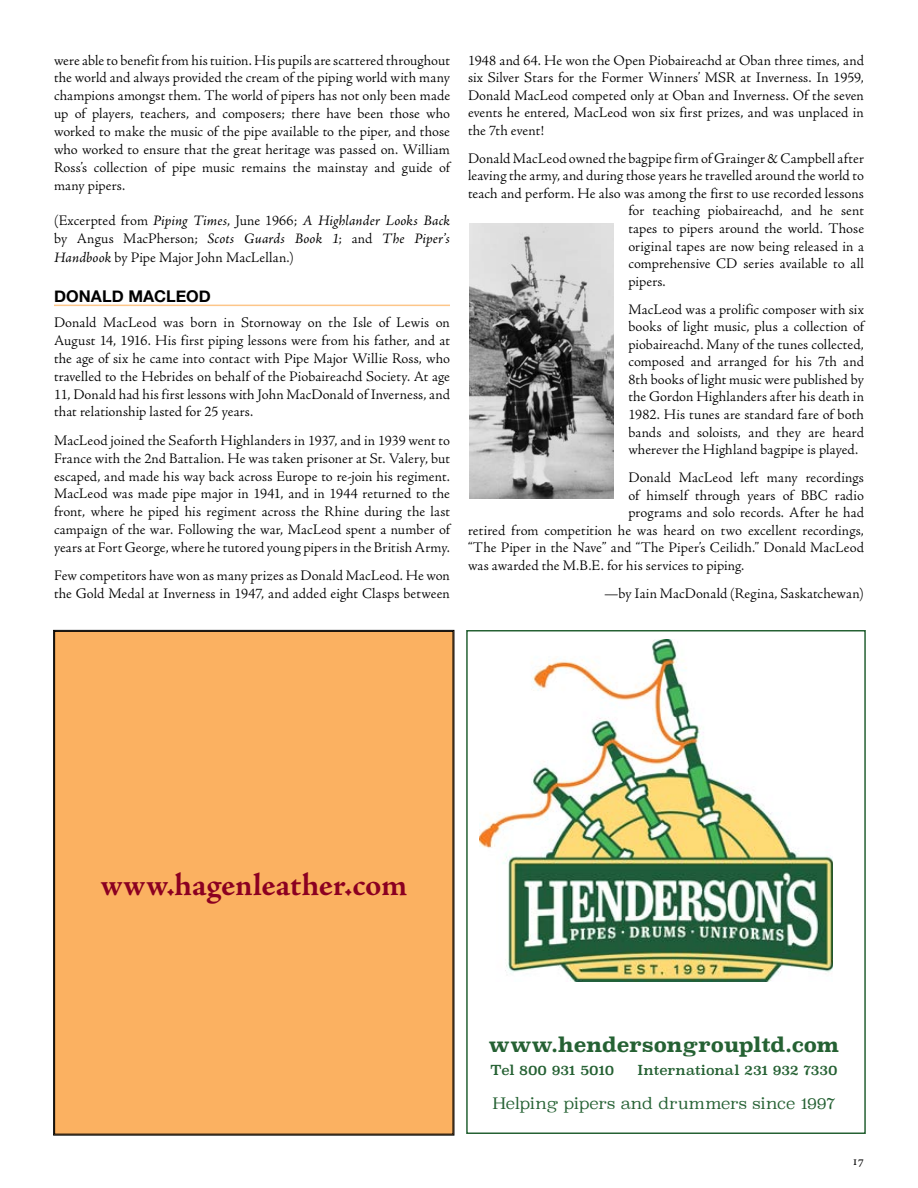
<style>
.page{position:relative;width:918px;height:1188px;background:#fff}
.page>*{position:absolute;margin:0;border:0;box-sizing:border-box;transform-origin:0 0}
.t1{font:700 33px "Adobe Jenson Pro";letter-spacing:-.005em;color:#8b0021}
.t2{font:700 20.25px "Superclarendon";letter-spacing:-.015em;color:#256133}
.t3{font:700 16.2px "Helvetica Neue";letter-spacing:.005em;color:#000}
.t4{font:300 15.75px "Superclarendon";letter-spacing:-.01em;color:#256133}
.t5{font:300 14.7px/17.9px "Adobe Jenson Pro";letter-spacing:.01em;color:#000;text-align:justify}
.t6{font:italic 14.7px/17.9px "Adobe Jenson Pro";letter-spacing:.01em;color:#000}
.t7{font:13.5px "Superclarendon";letter-spacing:-.01em;color:#256133}
.t8{font:13.5px "Adobe Jenson Pro";color:#000}
.s1{font-weight:300;font-style:normal}
.s2{font-weight:400;font-style:italic}
</style>
<div class="page">
<hr style="left:54px;top:305px;width:396px;height:1px;background:#fdc689">
<img style="left:470px;top:223px;width:143px;height:276px">
<img style="left:480px;top:640px;width:353px;height:342px">
<div style="left:466px;top:630px;width:400px;height:504px;border:2px solid #256133"></div>
<div style="left:53px;top:630px;width:402px;height:506px;background:#fbb161"></div>
<p class="t5" style="left:54px;top:51px;width:398px">were able to benefit from his tuition. His pupils are scattered throughout the world and always provided the cream of the piping world with many champions amongst them. The world of pipers has not only been made up of players, teachers, and composers; there have been those who worked to make the music of the pipe available to the piper, and those who worked to ensure that the great heritage was passed on. William Ross’s collection of pipe music remains the mainstay and guide of many pipers.</p>
<p class="t6" style="left:54px;top:212px;width:398px"><span class="s1">(Excerpted from</span> Piping Times<span class="s1">, June 1966;</span> A Highlander Looks Back <span class="s1">by Angus MacPherson;</span> Scots Guards Book 1<span class="s1">; and</span> The Piper’s</p>
<p class="t5" style="left:54px;top:249px;width:241px"><span class="s2">Handbook</span> by Pipe Major John MacLellan.)</p>
<p class="t3" style="left:54px;top:284px;width:158px">DONALD MACLEOD</p>
<p class="t5" style="left:54px;top:314px;width:397px">Donald MacLeod was born in Stornoway on the Isle of Lewis on August 14, 1916. His first piping lessons were from his father, and at the age of six he came into contact with Pipe Major Willie Ross, who travelled to the Hebrides on behalf of the Piobaireachd Society. At age 11, Donald had his first lessons with John MacDonald of Inverness, and that relationship lasted for 25 years.</p>
<p class="t5" style="left:54px;top:432px;width:398px">MacLeod joined the Seaforth Highlanders in 1937, and in 1939 went to France with the 2nd Battalion. He was taken prisoner at St. Valery, but escaped, and made his way back across Europe to re-join his regiment.<br>MacLeod was made pipe major in 1941, and in 1944 returned to the front, where he piped his regiment across the Rhine during the last campaign of the war. Following the war, MacLeod spent a number of years at Fort George, where he tutored young pipers in the British Army.</p>
<p class="t5" style="left:54px;top:567px;width:397px">Few competitors have won as many prizes as Donald MacLeod. He won the Gold Medal at Inverness in 1947, and added eight Clasps between</p>
<p class="t5" style="left:468px;top:51px;width:397px">1948 and 64. He won the Open Piobaireachd at Oban three times, and six Silver Stars for the Former Winners’ MSR at Inverness. In 1959, Donald MacLeod competed only at Oban and Inverness. Of the seven events he entered, MacLeod won six first prizes, and was unplaced in the 7th event!</p>
<p class="t5" style="left:468px;top:150px;width:397px">Donald MacLeod owned the bagpipe firm of Grainger &amp; Campbell after</p>
<p class="t5" style="left:468px;top:167px;width:397px">leaving the army, and during those years he travelled around the world to</p>
<p class="t5" style="left:468px;top:185px;width:397px">teach and perform. He also was among the first to use recorded lessons</p>
<p class="t5" style="left:628px;top:202px;width:237px">for teaching piobaireachd, and he sent</p>
<p class="t5" style="left:628px;top:220px;width:237px">tapes to pipers around the world. Those</p>
<p class="t5" style="left:628px;top:237px;width:237px">original tapes are now being released in a</p>
<p class="t5" style="left:628px;top:255px;width:237px">comprehensive CD series available to all</p>
<p class="t5" style="left:628px;top:272px;width:39px">pipers.</p>
<p class="t5" style="left:628px;top:301px;width:237px">MacLeod was a prolific composer with six books of light music, plus a collection of piobaireachd. Many of the tunes collected, composed and arranged for his 7th and 8th books of light music were published by the Gordon Highlanders after his death in 1982. His tunes are standard fare of both bands and soloists, and they are heard wherever the Highland bagpipe is played.</p>
<p class="t5" style="left:628px;top:469px;width:237px">Donald MacLeod left many recordings</p>
<p class="t5" style="left:628px;top:487px;width:237px">of himself through years of BBC radio</p>
<p class="t5" style="left:628px;top:504px;width:237px">programs and solo records. After he had</p>
<p class="t5" style="left:468px;top:522px;width:397px">retired from competition he was heard on two excellent recordings,</p>
<p class="t5" style="left:468px;top:539px;width:398px">“The Piper in the Nave” and “The Piper’s Ceilidh.” Donald MacLeod</p>
<p class="t5" style="left:468px;top:557px;width:278px">was awarded the M.B.E. for his services to piping.</p>
<p class="t5" style="left:604px;top:585px;width:261px">—by Iain MacDonald (Regina, Saskatchewan)</p>
<h1 class="t1" style="left:100px;top:865px;width:308px">www.hagenleather.com</h1>
<h2 class="t2" style="left:489px;top:1030px;width:352px">www.hendersongroupltd.com</h2>
<p class="t7" style="left:490px;top:1061px;width:125px">Tel 800 931 5010</p>
<p class="t7" style="left:638px;top:1061px;width:202px">International 231 932 7330</p>
<p class="t4" style="left:493px;top:1093px;width:344px">Helping pipers and drummers since 1997</p>
<p class="t8" style="left:853px;top:1153px;width:12px">17</p>
</div>
